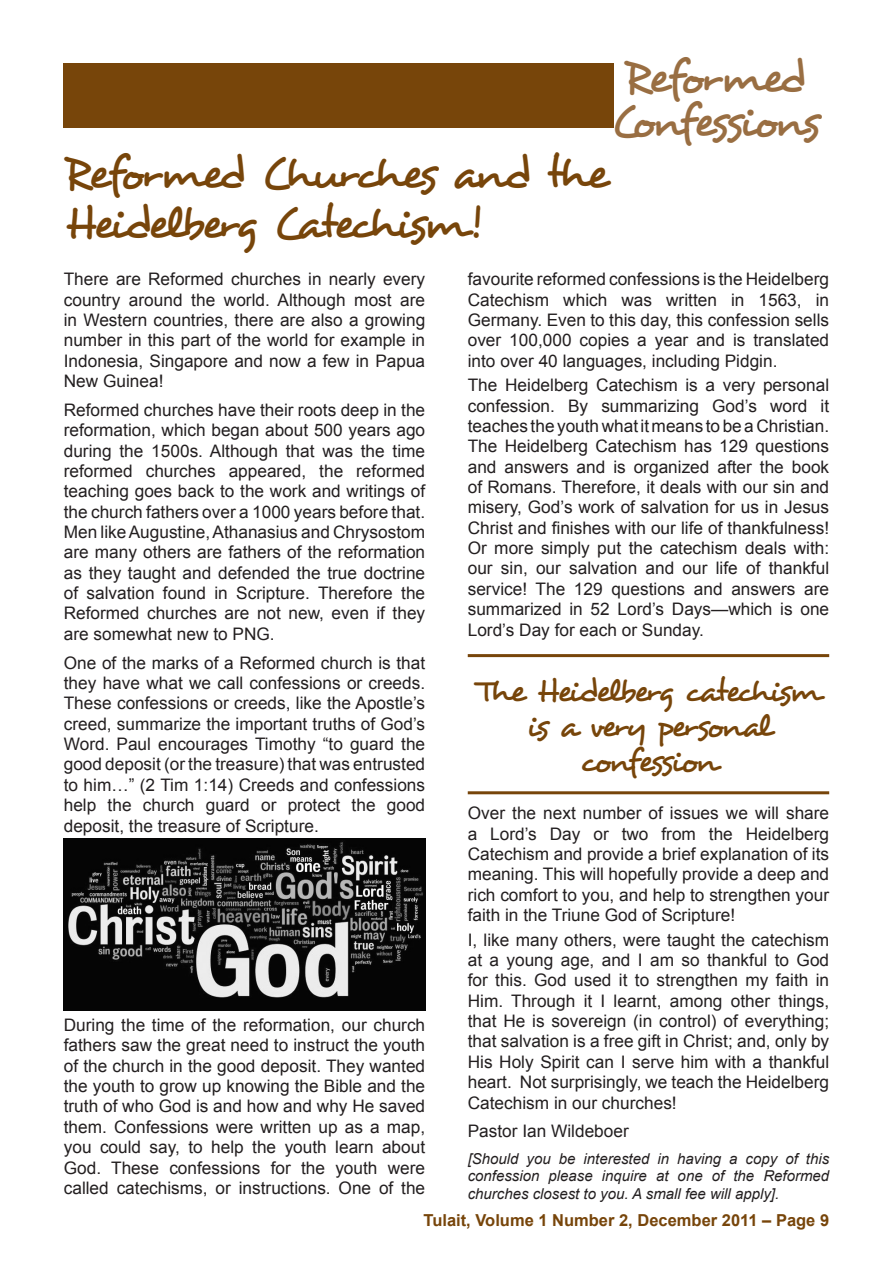
<style>
.page{position:relative;width:893px;height:1263px;background:#fff}
.page>*{position:absolute;margin:0;border:0;box-sizing:border-box;transform-origin:0 0}
.t1{font:46.5px/49.7px "Desyrel";letter-spacing:-.075em;color:#77450a}
.t2{font:46.5px/44.2px "Desyrel";letter-spacing:-.075em;color:#996e42}
.t3{font:33px/35.2px "Desyrel";letter-spacing:-.075em;color:#77450a;text-align:center}
.t4{font:17.25px/20.4px "Arial";color:#231f20;text-align:justify}
.t5{font:700 16.5px "Arial";color:#77450a}
.t6{font:italic 15px/17.7px "Arial";color:#231f20;text-align:justify}
</style>
<div class="page">
<div style="left:64px;top:63px;width:550px;height:64px;background:#77450a"></div>
<img style="left:64px;top:839px;width:361px;height:172px">
<hr style="left:468px;top:654px;width:361px;height:3px;background:#77450a">
<hr style="left:468px;top:791px;width:361px;height:3px;background:#77450a">
<h1 class="t2" style="left:611px;top:55px;width:210px">Reformed<br>Confessions</h1>
<h1 class="t1" style="left:64px;top:149px;width:546px">Reformed Churches and the<br>Heidelberg Catechism!</h1>
<p class="t4" style="left:64px;top:269px;width:363px">There are Reformed churches in nearly every country around the world. Although most are in Western countries, there are also a growing number in this part of the world for example in Indonesia, Singapore and now a few in Papua New Guinea!</p>
<p class="t4" style="left:64px;top:400px;width:363px">Reformed churches have their roots deep in the reformation, which began about 500 years ago during the 1500s. Although that was the time reformed churches appeared, the reformed teaching goes back to the work and writings of the church fathers over a 1000 years before that.<br>Men like Augustine, Athanasius and Chrysostom are many others are fathers of the reformation as they taught and defended the true doctrine of salvation found in Scripture. Therefore the Reformed churches are not new, even if they are somewhat new to PNG.</p>
<p class="t4" style="left:64px;top:653px;width:363px">One of the marks of a Reformed church is that they have what we call confessions or creeds.<br>These confessions or creeds, like the Apostle’s creed, summarize the important truths of God’s Word. Paul encourages Timothy “to guard the good deposit (or the treasure) that was entrusted to him…” (2 Tim 1:14) Creeds and confessions help the church guard or protect the good deposit, the treasure of Scripture.</p>
<p class="t4" style="left:468px;top:269px;width:363px">favourite reformed confessions is the Heidelberg Catechism which was written in 1563, in Germany. Even to this day, this confession sells over 100,000 copies a year and is translated into over 40 languages, including Pidgin.</p>
<p class="t4" style="left:468px;top:375px;width:363px">The Heidelberg Catechism is a very personal confession. By summarizing God’s word it teaches the youth what it means to be a Christian.<br>The Heidelberg Catechism has 129 questions and answers and is organized after the book of Romans. Therefore, it deals with our sin and misery, God’s work of salvation for us in Jesus Christ and finishes with our life of thankfulness!<br>Or more simply put the catechism deals with: our sin, our salvation and our life of thankful service! The 129 questions and answers are summarized in 52 Lord’s Days—which is one Lord’s Day for each or Sunday.</p>
<h2 class="t3" style="left:477px;top:673px;width:345px">The Heidelberg catechism is a very personal confession</h2>
<p class="t4" style="left:468px;top:803px;width:363px">Over the next number of issues we will share a Lord’s Day or two from the Heidelberg Catechism and provide a brief explanation of its meaning. This will hopefully provide a deep and rich comfort to you, and help to strengthen your faith in the Triune God of Scripture!</p>
<p class="t4" style="left:468px;top:929px;width:363px">I, like many others, were taught the catechism at a young age, and I am so thankful to God for this. God used it to strengthen my faith in Him. Through it I learnt, among other things, that He is sovereign (in control) of everything; that salvation is a free gift in Christ; and, only by His Holy Spirit can I serve him with a thankful heart. Not surprisingly, we teach the Heidelberg Catechism in our churches!</p>
<p class="t4" style="left:468px;top:1121px;width:163px">Pastor Ian Wildeboer</p>
<p class="t6" style="left:468px;top:1150px;width:363px">[Should you be interested in having a copy of this confession please inquire at one of the Reformed churches closest to you. A small fee will apply].</p>
<p class="t4" style="left:64px;top:1015px;width:363px">During the time of the reformation, our church fathers saw the great need to instruct the youth of the church in the good deposit. They wanted the youth to grow up knowing the Bible and the truth of who God is and how and why He saved them. Confessions were written up as a map, you could say, to help the youth learn about God. These confessions for the youth were called catechisms, or instructions. One of the</p>
<p class="t5" style="left:423px;top:1209px;width:407px">Tulait, Volume 1 Number 2, December 2011 – Page 9</p>
</div>
